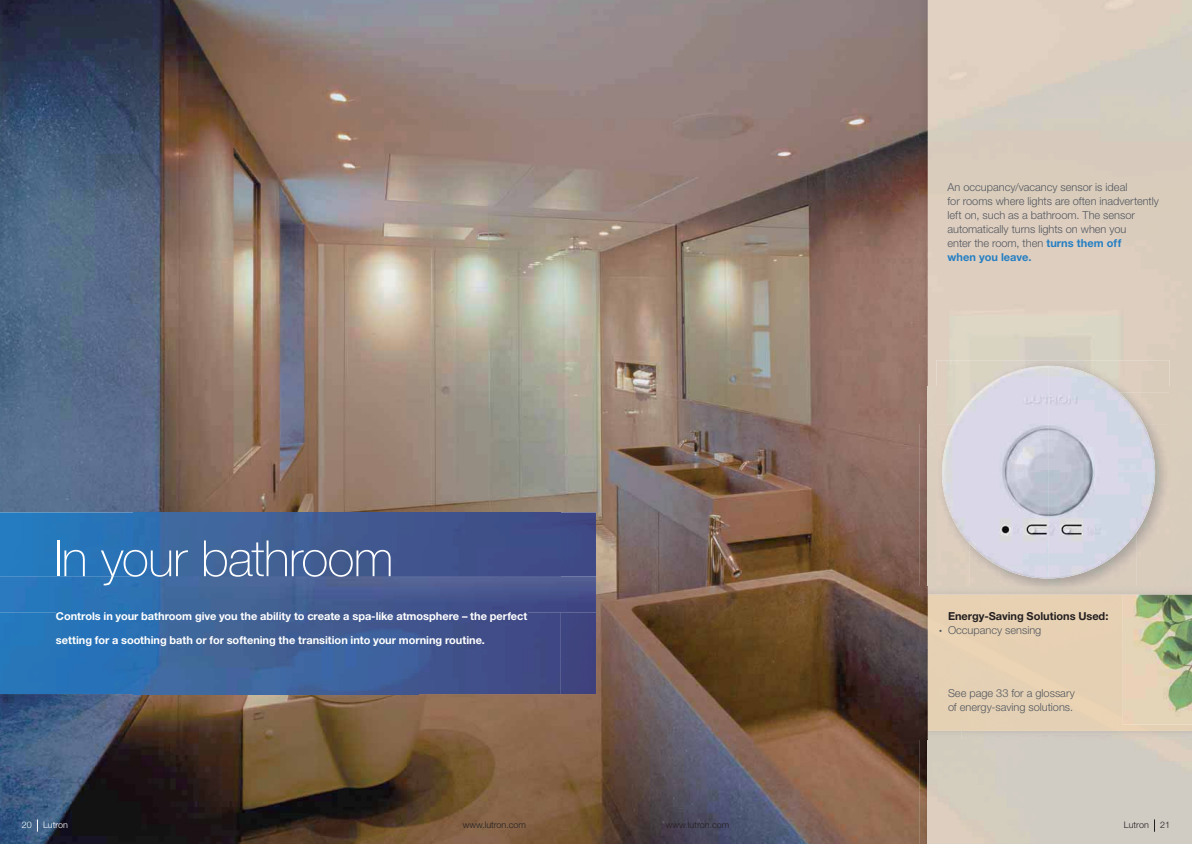
<style>
.page{position:relative;width:1192px;height:844px;background:#fff}
.page>*{position:absolute;margin:0;border:0;box-sizing:border-box;transform-origin:0 0}
.t1{font:100 50px "Helvetica Neue LT Std";letter-spacing:-.015em;color:#fff}
.t2{font:300 11px/14px "Helvetica Neue LT Std";color:#53585f}
.t3{font:700 11px/24px "Helvetica Neue LT Std";letter-spacing:-.005em;color:#fff}
.t4{font:700 11px "Helvetica Neue LT Std";color:#231f20}
.t5{font:300 9px "Helvetica Neue LT Std";color:#231f20}
.t6{font:300 9px "Helvetica Neue LT Std";color:#fff}
.s1{font-weight:700;color:#247fc3}
</style>
<div class="page">
<img style="left:0;top:0;width:928px;height:843px">
<img style="left:928px;top:739px;width:264px;height:104px">
<img style="left:919px;top:586px;width:9px;height:153px">
<div style="left:928px;top:594px;width:264px;height:136px;background:#e6d1b3"></div>
<img style="left:0;top:512px;width:560px;height:64px">
<div style="left:560px;top:512px;width:36px;height:181px;background:#3e4580"></div>
<div style="left:0;top:612px;width:134px;height:81px;background:#2775b9"></div>
<img style="left:134px;top:622px;width:284px;height:71px">
<img style="left:418px;top:612px;width:143px;height:81px">
<img style="left:56px;top:612px;width:471px;height:10px">
<img style="left:0;top:576px;width:596px;height:36px">
<img style="left:56px;top:611px;width:101px;height:1px">
<img style="left:936px;top:360px;width:67px;height:64px">
<img style="left:942px;top:365px;width:213px;height:213px">
<img style="left:1123px;top:594px;width:69px;height:130px">
<svg style="left:37px;top:819px;width:1px;height:12px"></svg>
<svg style="left:1154px;top:819px;width:1px;height:12px"></svg>
<h1 class="t1" style="left:54px;top:540px;width:341px">In your bathroom</h1>
<p class="t3" style="left:56px;top:605px;width:473px">Controls in your bathroom give you the ability to create a spa-like atmosphere – the perfect setting for a soothing bath or for softening the transition into your morning routine.</p>
<p class="t2" style="left:947px;top:181px;width:213px">An occupancy/vacancy sensor is ideal<br>for rooms where lights are often inadvertently left on, such as a bathroom. The sensor automatically turns lights on when you<br>enter the room, then <span class="s1">turns them off<br>when you leave.</span></p>
<p class="t4" style="left:948px;top:612px;width:162px">Energy-Saving Solutions Used:</p>
<p class="t2" style="left:948px;top:624px;width:95px">Occupancy sensing</p>
<p class="t2" style="left:948px;top:687px;width:128px">See page 33 for a glossary of energy-saving solutions.</p>
<p class="t6" style="left:22px;top:821px;width:12px">20</p>
<p class="t6" style="left:43px;top:821px;width:26px">Lutron</p>
<p class="t5" style="left:463px;top:821px;width:65px">www.lutron.com</p>
<p class="t5" style="left:666px;top:821px;width:65px">www.lutron.com</p>
<p class="t5" style="left:1124px;top:821px;width:26px">Lutron</p>
<p class="t5" style="left:1160px;top:821px;width:12px">21</p>
</div>
